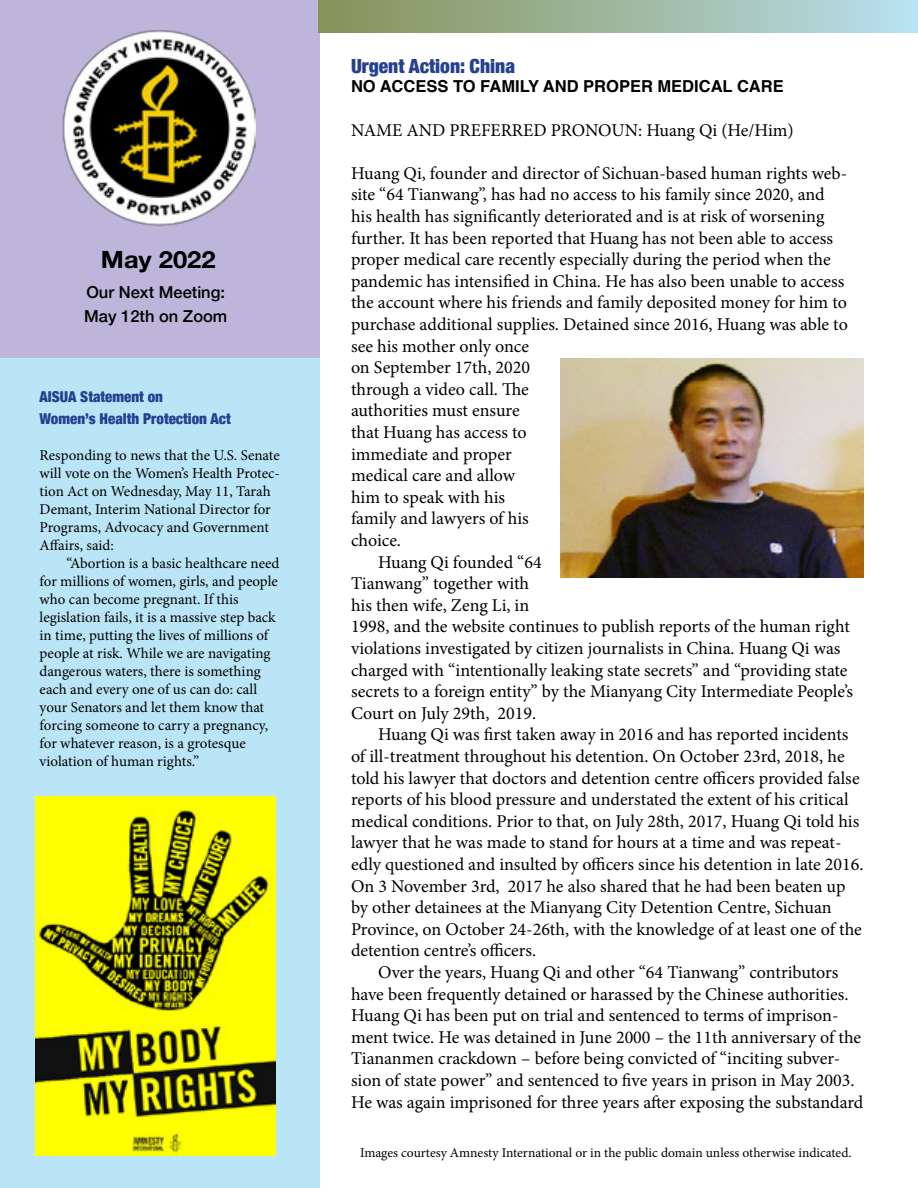
<style>
.page{position:relative;width:918px;height:1188px;background:#fff}
.page>*{position:absolute;margin:0;border:0;box-sizing:border-box;transform-origin:0 0}
.t1{font:700 23.7px "Helvetica Neue";color:#000101;scale:1.08 1}
.t2{font:900 condensed 19.5px "Helvetica Neue";color:#25408f}
.t3{font:18px "Minion Pro";color:#000}
.t4{font:700 16.5px "Helvetica";color:#000}
.t5{font:500 16.5px/24px "Helvetica Neue";color:#000101}
.t6{font:15px/18px "Minion Pro";letter-spacing:-.005em;color:#000}
.t7{font:900 condensed 15px/22.5px "Helvetica Neue";color:#25408f}
.t8{font:13.5px "Minion Pro";color:#000}
</style>
<div class="page">
<div style="left:0;top:0;width:320px;height:359px;background:#beb5da"></div>
<img style="left:62px;top:30px;width:193px;height:197px">
<img style="left:560px;top:359px;width:304px;height:219px">
<div style="left:0;top:359px;width:320px;height:829px;background:#bae5f7"></div>
<img style="left:36px;top:796px;width:240px;height:359px">
<div style="left:319px;top:0;width:599px;height:33px;background:linear-gradient(to right,#859155,#b9e0ee)"></div>
<h1 class="t1" style="left:101px;top:241px;width:108px">May 2022</h1>
<p class="t5" style="left:84px;top:279px;width:145px">Our Next Meeting:<br>May 12th on Zoom</p>
<p class="t7" style="left:40px;top:384px;width:193px">AISUA Statement on<br>Women’s Health Protection Act</p>
<p class="t6" style="left:40px;top:447px;width:242px">Responding to news that the U.S. Senate will vote on the Women’s Health Protec&shy;tion Act on Wednesday, May 11, Tarah Demant, Interim National Director for Programs, Advocacy and Government Affairs, said:</p>
<p class="t6" style="left:40px;top:555px;width:241px;text-indent:27px">“Abortion is a basic healthcare need for millions of women, girls, and people who can become pregnant. If this legislation fails, it is a massive step back in time, putting the lives of millions of people at risk. While we are navigating dangerous waters, there is something each and every one of us can do: call your Senators and let them know that forcing someone to carry a pregnancy, for whatever reason, is a grotesque violation of human rights.”</p>
<p class="t2" style="left:351px;top:50px;width:166px">Urgent Action: China</p>
<p class="t4" style="left:351px;top:77px;width:434px">NO ACCESS TO FAMILY AND PROPER MEDICAL CARE</p>
<p class="t3" style="left:351px;top:118px;width:444px">NAME AND PREFERRED PRONOUN: Huang Qi (He/Him)</p>
<p class="t3" style="left:351px;top:161px;width:498px">Huang Qi, founder and director of Sichuan-based human rights web-</p>
<p class="t3" style="left:351px;top:183px;width:475px">site “64 Tianwang”, has had no access to his family since 2020, and</p>
<p class="t3" style="left:351px;top:204px;width:475px">his health has significantly deteriorated and is at risk of worsening</p>
<p class="t3" style="left:351px;top:226px;width:483px">further. It has been reported that Huang has not been able to access</p>
<p class="t3" style="left:351px;top:247px;width:481px">proper medical care recently especially during the period when the</p>
<p class="t3" style="left:351px;top:269px;width:495px">pandemic has intensified in China. He has also been unable to access</p>
<p class="t3" style="left:351px;top:291px;width:497px">the account where his friends and family deposited money for him to</p>
<p class="t3" style="left:351px;top:312px;width:498px">purchase additional supplies. Detained since 2016, Huang was able to</p>
<p class="t3" style="left:351px;top:334px;width:180px">see his mother only once</p>
<p class="t3" style="left:351px;top:355px;width:181px">on September 17th, 2020</p>
<p class="t3" style="left:351px;top:377px;width:179px">through a video call. The</p>
<p class="t3" style="left:351px;top:399px;width:170px">authorities must ensure</p>
<p class="t3" style="left:351px;top:420px;width:177px">that Huang has access to</p>
<p class="t3" style="left:351px;top:442px;width:162px">immediate and proper</p>
<p class="t3" style="left:351px;top:463px;width:166px">medical care and allow</p>
<p class="t3" style="left:351px;top:485px;width:156px">him to speak with his</p>
<p class="t3" style="left:351px;top:507px;width:179px">family and lawyers of his</p>
<p class="t3" style="left:351px;top:528px;width:52px">choice.</p>
<p class="t3" style="left:378px;top:550px;width:165px">Huang Qi founded “64</p>
<p class="t3" style="left:351px;top:571px;width:180px">Tianwang” together with</p>
<p class="t3" style="left:351px;top:593px;width:180px">his then wife, Zeng Li, in</p>
<p class="t3" style="left:351px;top:615px;width:500px">1998, and the website continues to publish reports of the human right</p>
<p class="t3" style="left:351px;top:636px;width:491px">violations investigated by citizen journalists in China. Huang Qi was</p>
<p class="t3" style="left:351px;top:658px;width:498px">charged with “intentionally leaking state secrets” and “providing state</p>
<p class="t3" style="left:351px;top:679px;width:503px">secrets to a foreign entity” by the Mianyang City Intermediate People’s</p>
<p class="t3" style="left:351px;top:701px;width:187px">Court on July 29th, 2019.</p>
<p class="t3" style="left:378px;top:723px;width:472px">Huang Qi was first taken away in 2016 and has reported incidents</p>
<p class="t3" style="left:351px;top:744px;width:495px">of ill-treatment throughout his detention. On October 23rd, 2018, he</p>
<p class="t3" style="left:351px;top:766px;width:510px">told his lawyer that doctors and detention centre officers provided false</p>
<p class="t3" style="left:351px;top:787px;width:499px">reports of his blood pressure and understated the extent of his critical</p>
<p class="t3" style="left:351px;top:809px;width:510px">medical conditions. Prior to that, on July 28th, 2017, Huang Qi told his</p>
<p class="t3" style="left:351px;top:831px;width:492px">lawyer that he was made to stand for hours at a time and was repeat-</p>
<p class="t3" style="left:351px;top:852px;width:514px">edly questioned and insulted by officers since his detention in late 2016.</p>
<p class="t3" style="left:351px;top:874px;width:496px">On 3 November 3rd, 2017 he also shared that he had been beaten up</p>
<p class="t3" style="left:351px;top:895px;width:482px">by other detainees at the Mianyang City Detention Centre, Sichuan</p>
<p class="t3" style="left:351px;top:917px;width:512px">Province, on October 24-26th, with the knowledge of at least one of the</p>
<p class="t3" style="left:351px;top:939px;width:187px">detention centre’s officers.</p>
<p class="t3" style="left:378px;top:960px;width:462px">Over the years, Huang Qi and other “64 Tianwang” contributors</p>
<p class="t3" style="left:351px;top:982px;width:499px">have been frequently detained or harassed by the Chinese authorities.</p>
<p class="t3" style="left:351px;top:1003px;width:489px">Huang Qi has been put on trial and sentenced to terms of imprison-</p>
<p class="t3" style="left:351px;top:1025px;width:512px">ment twice. He was detained in June 2000 – the 11th anniversary of the</p>
<p class="t3" style="left:351px;top:1047px;width:491px">Tiananmen crackdown – before being convicted of “inciting subver-</p>
<p class="t3" style="left:351px;top:1068px;width:505px">sion of state power” and sentenced to five years in prison in May 2003.</p>
<p class="t3" style="left:351px;top:1090px;width:514px">He was again imprisoned for three years after exposing the substandard</p>
<p class="t8" style="left:360px;top:1143px;width:493px">Images courtesy Amnesty International or in the public domain unless otherwise indicated.</p>
</div>
